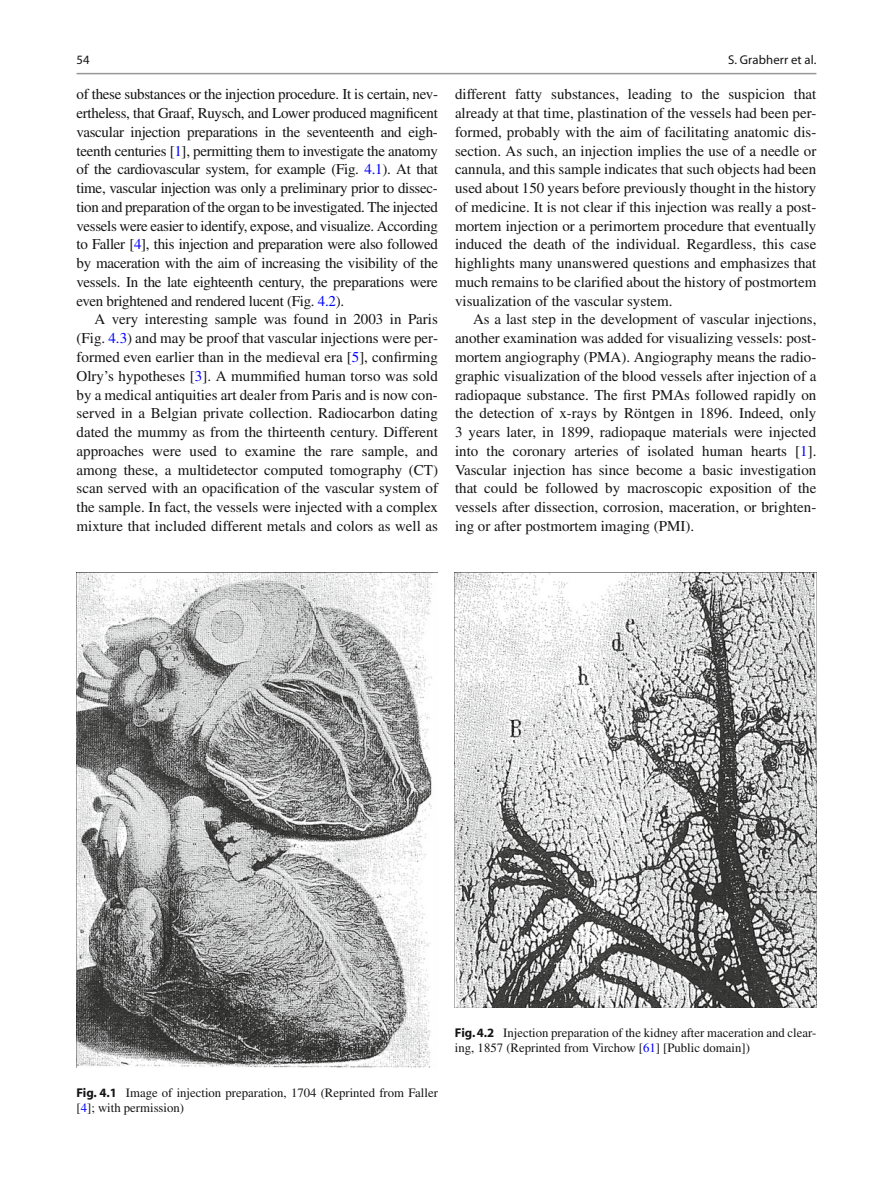
<style>
.page{position:relative;width:893px;height:1187px;background:#fff}
.page>*{position:absolute;margin:0;border:0;box-sizing:border-box;transform-origin:0 0}
.t1{font:15px/18.8px "Trxmwl Times";color:#131413;text-align:justify}
.t2{font:12.75px/15px "Trxmwl Times";color:#131413}
.t3{font:12.75px "Fkdprf Myriad";letter-spacing:.01em;color:#131413}
.s1{color:#00f}
.s2{font-family:"Flyqvw Myriad";font-weight:700}
</style>
<div class="page">
<img style="left:76px;top:572px;width:362px;height:495px">
<img style="left:455px;top:572px;width:361px;height:435px">
<hr style="left:77px;top:73px;width:739px;height:1px;background:#989898">
<p class="t3" style="left:77px;top:55px;width:15px">54</p>
<p class="t1" style="left:77px;top:86px;width:363px">of these substances or the injection procedure. It is certain, nev&shy;ertheless, that Graaf, Ruysch, and Lower produced magnificent vascular injection preparations in the seventeenth and eigh&shy;teenth centuries [ <span class="s1">1</span> ], permitting them to investigate the anatomy of the cardiovascular system, for example (Fig. <span class="s1">4.1</span> ). At that time, vascular injection was only a preliminary prior to dissec&shy;tion and preparation of the organ to be investigated. The injected vessels were easier to identify, expose, and visualize. According to Faller [ <span class="s1">4</span> ], this injection and preparation were also followed by maceration with the aim of increasing the visibility of the vessels. In the late eighteenth century, the preparations were even brightened and rendered lucent (Fig. <span class="s1">4.2</span> ).</p>
<p class="t1" style="left:77px;top:311px;width:363px;text-indent:18px">A very interesting sample was found in 2003 in Paris (Fig. <span class="s1">4.3</span> ) and may be proof that vascular injections were per&shy;formed even earlier than in the medieval era [ <span class="s1">5</span> ], confirming Olry’s hypotheses [ <span class="s1">3</span> ]. A mummified human torso was sold by a medical antiquities art dealer from Paris and is now con&shy;served in a Belgian private collection. Radiocarbon dating dated the mummy as from the thirteenth century. Different approaches were used to examine the rare sample, and among these, a multidetector computed tomography (CT) scan served with an opacification of the vascular system of the sample. In fact, the vessels were injected with a complex mixture that included different metals and colors as well as</p>
<p class="t3" style="left:728px;top:55px;width:90px">S. Grabherr et al.</p>
<p class="t1" style="left:455px;top:86px;width:363px">different fatty substances, leading to the suspicion that already at that time, plastination of the vessels had been per&shy;formed, probably with the aim of facilitating anatomic dis&shy;section. As such, an injection implies the use of a needle or cannula, and this sample indicates that such objects had been used about 150 years before previously thought in the history of medicine. It is not clear if this injection was really a post&shy;mortem injection or a perimortem procedure that eventually induced the death of the individual. Regardless, this case highlights many unanswered questions and emphasizes that much remains to be clarified about the history of postmortem visualization of the vascular system.</p>
<p class="t1" style="left:455px;top:311px;width:363px;text-indent:18px">As a last step in the development of vascular injections, another examination was added for visualizing vessels: post&shy;mortem angiography (PMA). Angiography means the radio&shy;graphic visualization of the blood vessels after injection of a radiopaque substance. The first PMAs followed rapidly on the detection of x-rays by Röntgen in 1896. Indeed, only 3 years later, in 1899, radiopaque materials were injected into the coronary arteries of isolated human hearts [ <span class="s1">1</span> ].<br>Vascular injection has since become a basic investigation that could be followed by macroscopic exposition of the vessels after dissection, corrosion, maceration, or brighten&shy;ing or after postmortem imaging (PMI).</p>
<p class="t2" style="left:76px;top:1086px;width:363px"><span class="s2">Fig. 4.1</span> Image of injection preparation, 1704 (Reprinted from Faller [ <span class="s1">4</span> ]; with permission)</p>
<p class="t2" style="left:455px;top:1025px;width:363px"><span class="s2">Fig. 4.2</span> Injection preparation of the kidney after maceration and clear&shy;ing, 1857 (Reprinted from Virchow [ <span class="s1">61</span> ] [Public domain])</p>
</div>
